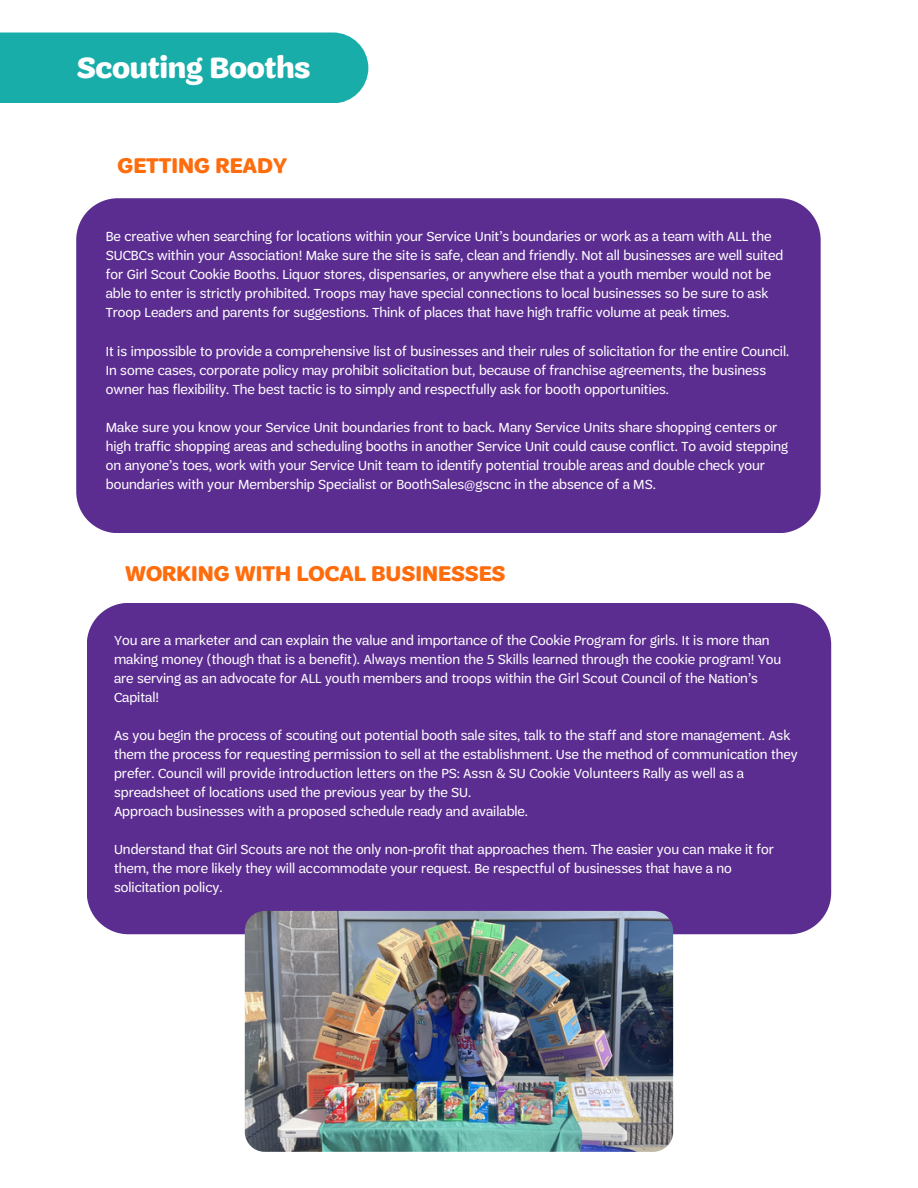
<style>
.page{position:relative;width:918px;height:1188px;background:#fff}
.page>*{position:absolute;margin:0;border:0;box-sizing:border-box;transform-origin:0 0}
.t1{font:700 31.05px "Trefoil Sans";letter-spacing:-.01em;color:#fff}
.t2{font:700 22.5px "Trefoil Sans";color:#ff6c0c}
.t3{font:14.1px/19px "Trefoil Sans";color:#fff}
</style>
<div class="page">
<div style="left:0;top:32px;width:368px;height:71px;background:#19adaa"></div>
<div style="left:76px;top:198px;width:745px;height:335px;background:#5c2d91"></div>
<div style="left:87px;top:603px;width:744px;height:331px;background:#5c2d91"></div>
<img style="left:245px;top:911px;width:428px;height:241px;border-radius:20px">
<p class="t1" style="left:77px;top:49px;width:235px">Scouting Booths</p>
<p class="t2" style="left:118px;top:152px;width:171px">GETTING READY</p>
<p class="t3" style="left:106px;top:227px;width:679px">Be creative when searching for locations within your Service Unit’s boundaries or work as a team with ALL the SUCBCs within your Association! Make sure the site is safe, clean and friendly. Not all businesses are well suited for Girl Scout Cookie Booths. Liquor stores, dispensaries, or anywhere else that a youth member would not be able to enter is strictly prohibited. Troops may have special connections to local businesses so be sure to ask Troop Leaders and parents for suggestions. Think of places that have high traffic volume at peak times.</p>
<p class="t3" style="left:106px;top:341px;width:685px">It is impossible to provide a comprehensive list of businesses and their rules of solicitation for the entire Council.<br>In some cases, corporate policy may prohibit solicitation but, because of franchise agreements, the business owner has flexibility. The best tactic is to simply and respectfully ask for booth opportunities.</p>
<p class="t3" style="left:106px;top:417px;width:684px">Make sure you know your Service Unit boundaries front to back. Many Service Units share shopping centers or high traffic shopping areas and scheduling booths in another Service Unit could cause conflict. To avoid stepping on anyone’s toes, work with your Service Unit team to identify potential trouble areas and double check your boundaries with your Membership Specialist or BoothSales@gscnc in the absence of a MS.</p>
<p class="t2" style="left:125px;top:560px;width:382px">WORKING WITH LOCAL BUSINESSES</p>
<p class="t3" style="left:114px;top:630px;width:669px">You are a marketer and can explain the value and importance of the Cookie Program for girls. It is more than making money (though that is a benefit). Always mention the 5 Skills learned through the cookie program! You are serving as an advocate for ALL youth members and troops within the Girl Scout Council of the Nation’s Capital!</p>
<p class="t3" style="left:114px;top:725px;width:685px">As you begin the process of scouting out potential booth sale sites, talk to the staff and store management. Ask them the process for requesting permission to sell at the establishment. Use the method of communication they prefer. Council will provide introduction letters on the PS: Assn &amp; SU Cookie Volunteers Rally as well as a spreadsheet of locations used the previous year by the SU.</p>
<p class="t3" style="left:114px;top:802px;width:416px">Approach businesses with a proposed schedule ready and available.</p>
<p class="t3" style="left:114px;top:840px;width:661px">Understand that Girl Scouts are not the only non-profit that approaches them. The easier you can make it for them, the more likely they will accommodate your request. Be respectful of businesses that have a no solicitation policy.</p>
</div>
